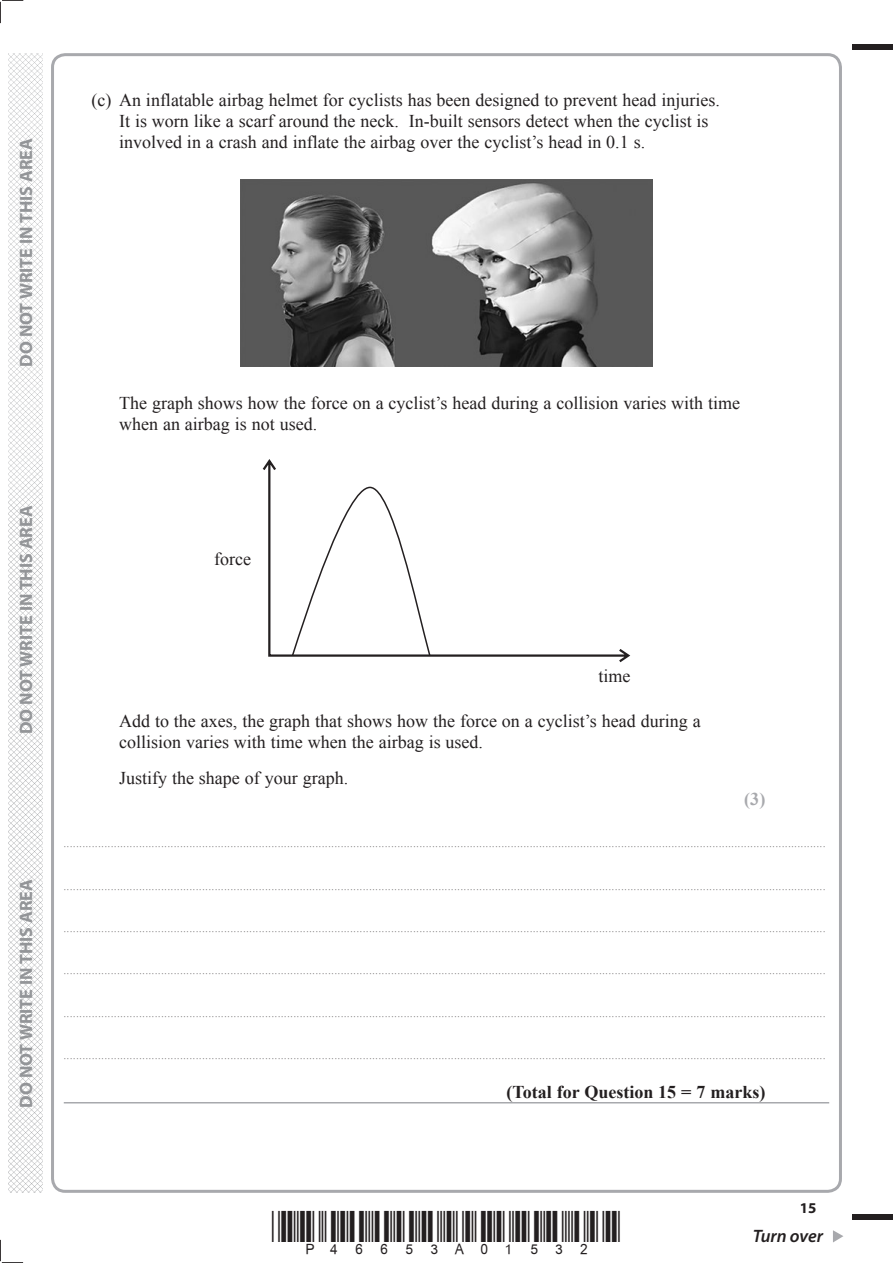
<style>
.page{position:relative;width:893px;height:1263px;background:#fff}
.page>*{position:absolute;margin:0;border:0;box-sizing:border-box;transform-origin:0 0}
.t1{font:18px/21px "Times New Roman";color:#231f20}
.t2{font:700 18px "Myriad Pro";color:#939598}
.t3{font:700 18px "Times New Roman";color:#231f20}
.t4{font:italic 600 18px "Myriad Pro";letter-spacing:-.005em;color:#231f20}
.t5{font:700 18px "Times New Roman";color:#a8a9ad}
.t6{font:700 15px "Myriad Pro";color:#231f20}
.t7{font:9px "Times New Roman";color:#231f20}
</style>
<div class="page">
<div style="left:853px;top:45px;width:40px;height:5px;background:#231f20"></div>
<div style="left:853px;top:1214px;width:40px;height:6px;background:#231f20"></div>
<svg style="left:833px;top:1230px;width:10px;height:12px"></svg>
<svg style="left:0;top:0;width:23px;height:23px"></svg>
<svg style="left:0;top:1240px;width:23px;height:23px"></svg>
<img style="left:9px;top:53px;width:34px;height:1140px">
<hr style="left:64px;top:1102px;width:765px;height:1px;background:#a8a9ad">
<img style="left:240px;top:180px;width:413px;height:187px">
<svg style="left:262px;top:459px;width:369px;height:204px"></svg>
<svg style="left:291px;top:486px;width:141px;height:171px"></svg>
<h1 class="t2" style="left:14px;top:367px;width:230px;rotate:-90deg">DO NOT WRITE IN THIS AREA</h1>
<h1 class="t2" style="left:14px;top:734px;width:230px;rotate:-90deg">DO NOT WRITE IN THIS AREA</h1>
<h1 class="t2" style="left:14px;top:1108px;width:230px;rotate:-90deg">DO NOT WRITE IN THIS AREA</h1>
<p class="t1" style="left:119px;top:89px;width:602px;text-indent:-28px">(c) An inflatable airbag helmet for cyclists has been designed to prevent head injuries.<br>It is worn like a scarf around the neck. In-built sensors detect when the cyclist is involved in a crash and inflate the airbag over the cyclist’s head in 0.1 s.</p>
<h1 class="t1" style="left:119px;top:392px;width:623px">The graph shows how the force on a cyclist’s head during a collision varies with time when an airbag is not used.</h1>
<h1 class="t1" style="left:214px;top:548px;width:38px">force</h1>
<h1 class="t1" style="left:598px;top:665px;width:34px">time</h1>
<h1 class="t1" style="left:119px;top:710px;width:583px">Add to the axes, the graph that shows how the force on a cyclist’s head during a collision varies with time when the airbag is used.</h1>
<h1 class="t1" style="left:119px;top:767px;width:231px">Justify the shape of your graph.</h1>
<h1 class="t5" style="left:744px;top:787px;width:23px">(3)</h1>
<p class="t7" style="left:64px;top:838px;width:763px">..................................................................................................................................................................................................................................................</p>
<p class="t7" style="left:64px;top:881px;width:763px">..................................................................................................................................................................................................................................................</p>
<p class="t7" style="left:64px;top:923px;width:763px">..................................................................................................................................................................................................................................................</p>
<p class="t7" style="left:64px;top:965px;width:763px">..................................................................................................................................................................................................................................................</p>
<p class="t7" style="left:64px;top:1007px;width:763px">..................................................................................................................................................................................................................................................</p>
<p class="t7" style="left:64px;top:1050px;width:763px">..................................................................................................................................................................................................................................................</p>
<h1 class="t3" style="left:506px;top:1079px;width:260px">(Total for Question 15 = 7 marks)</h1>
<h2 class="t6" style="left:800px;top:1198px;width:18px">15</h2>
<h1 class="t4" style="left:753px;top:1225px;width:72px">Turn over</h1>
</div>
